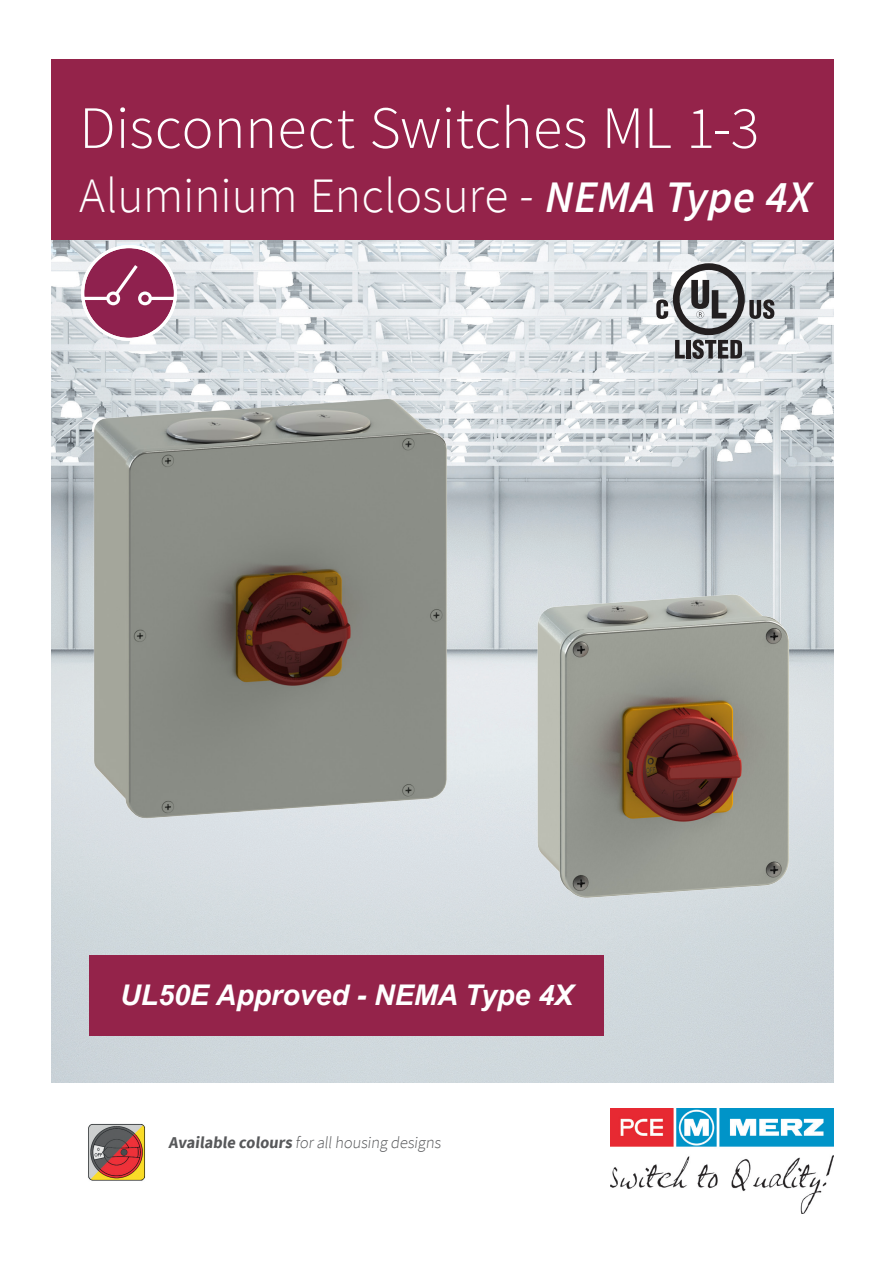
<style>
.page{position:relative;width:893px;height:1263px;background:#fff}
.page>*{position:absolute;margin:0;border:0;box-sizing:border-box;transform-origin:0 0}
.t1{font:300 60px "Source Sans Pro";letter-spacing:.005em;color:#fff}
.t2{font:300 49.5px "Source Sans Pro";letter-spacing:-.005em;color:#fff}
.t3{font:italic 700 28.5px "Arial";color:#fff}
.t4{font:300 16.5px "Source Sans Pro";color:#57585a}
.s1{font-style:italic}
.s2{font-weight:600;font-style:italic;font-size:45px}
.s3{font-weight:700}
</style>
<div class="page">
<div style="left:51px;top:60px;width:782px;height:759px;background:#94234a"></div>
<img style="left:51px;top:241px;width:782px;height:842px">
<img style="left:88px;top:1124px;width:57px;height:57px">
<svg style="left:656px;top:263px;width:118px;height:96px;background:#a5a8ab"></svg>
<img style="left:94px;top:398px;width:354px;height:421px">
<img style="left:537px;top:594px;width:253px;height:303px">
<img style="left:610px;top:1109px;width:223px;height:105px">
<svg style="left:81px;top:245px;width:96px;height:96px"></svg>
<svg style="left:83px;top:265px;width:92px;height:40px"></svg>
<div style="left:81px;top:245px;width:96px;height:96px;border:3px solid #fff;border-radius:50%"></div>
<div style="left:90px;top:955px;width:514px;height:69px;background:#94234a"></div>
<div style="left:90px;top:984px;width:514px;height:52px;background:#94234a"></div>
<p class="t1" style="left:79px;top:91px;width:681px">Disconnect Switches ML 1-3</p>
<p class="t2" style="left:79px;top:166px;width:734px">Aluminium Enclosure <span class="s1">-</span> <span class="s2">NEMA Type 4X</span></p>
<p class="t3" style="left:120px;top:976px;width:454px">UL50E Approved - NEMA Type 4X</p>
<p class="t4" style="left:168px;top:1132px;width:276px"><span class="s3">Available colours</span> for allhousing designs</p>
</div>
